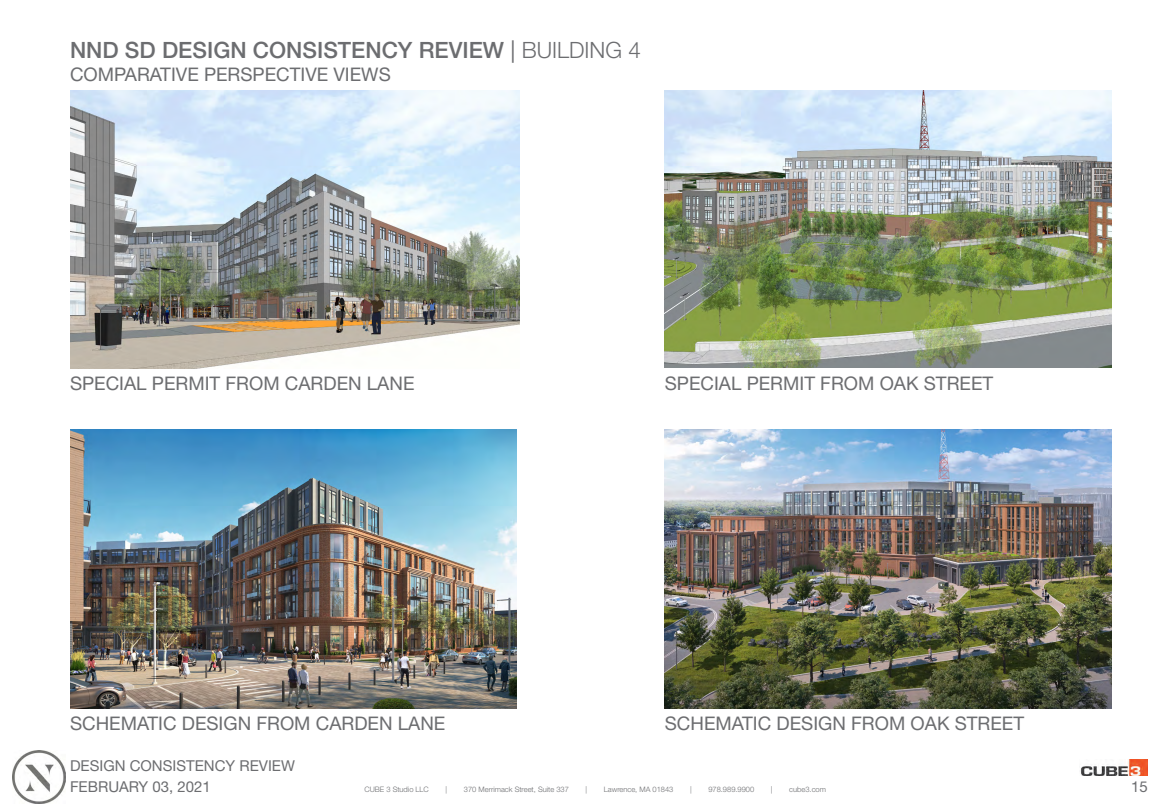
<style>
.page{position:relative;width:1170px;height:810px;background:#fff}
.page>*{position:absolute;margin:0;border:0;box-sizing:border-box;transform-origin:0 0}
.t1{font:500 22.5px "Helvetica Neue";color:#6c6d70}
.t2{font:18.75px "Helvetica Neue";color:#6c6d70}
.t3{font:15px/21.1px "Helvetica Neue";color:#6c6d70}
.t4{font:300 7.5px "Helvetica Neue";color:#6c6d70}
.s1{font-weight:400}
.s2{font-weight:300}
</style>
<div class="page">
<img style="left:70px;top:430px;width:446px;height:279px">
<img style="left:665px;top:430px;width:446px;height:279px">
<img style="left:70px;top:90px;width:450px;height:279px">
<img style="left:665px;top:90px;width:446px;height:278px">
<img style="left:13px;top:751px;width:52px;height:52px">
<img style="left:1080px;top:759px;width:68px;height:17px">
<p class="t1" style="left:70px;top:37px;width:572px">NND SD DESIGN CONSISTENCY REVIEW <span class="s1">|</span> <span class="s2">BUILDING 4</span></p>
<p class="t2" style="left:70px;top:63px;width:322px">COMPARATIVE PERSPECTIVE VIEWS</p>
<p class="t2" style="left:70px;top:373px;width:346px">SPECIAL PERMIT FROM CARDEN LANE</p>
<p class="t2" style="left:665px;top:373px;width:330px">SPECIAL PERMIT FROM OAK STREET</p>
<p class="t2" style="left:70px;top:712px;width:377px">SCHEMATIC DESIGN FROM CARDEN LANE</p>
<p class="t2" style="left:665px;top:712px;width:361px">SCHEMATIC DESIGN FROM OAK STREET</p>
<p class="t3" style="left:70px;top:755px;width:226px">DESIGN CONSISTENCY REVIEW<br>FEBRUARY 03, 2021</p>
<p class="t4" style="left:364px;top:785px;width:66px">CUBE 3 Studio LLC</p>
<p class="t4" style="left:446px;top:785px;width:3px">|</p>
<p class="t4" style="left:464px;top:785px;width:106px">370 Merrimack Street, Suite 337</p>
<p class="t4" style="left:586px;top:785px;width:3px">|</p>
<p class="t4" style="left:604px;top:785px;width:71px">Lawrence, MA 01843</p>
<p class="t4" style="left:690px;top:785px;width:3px">|</p>
<p class="t4" style="left:708px;top:785px;width:47px">978.989.9900</p>
<p class="t4" style="left:771px;top:785px;width:3px">|</p>
<p class="t4" style="left:789px;top:785px;width:38px">cube3.com</p>
<p class="t3" style="left:1131px;top:776px;width:18px">15</p>
</div>
